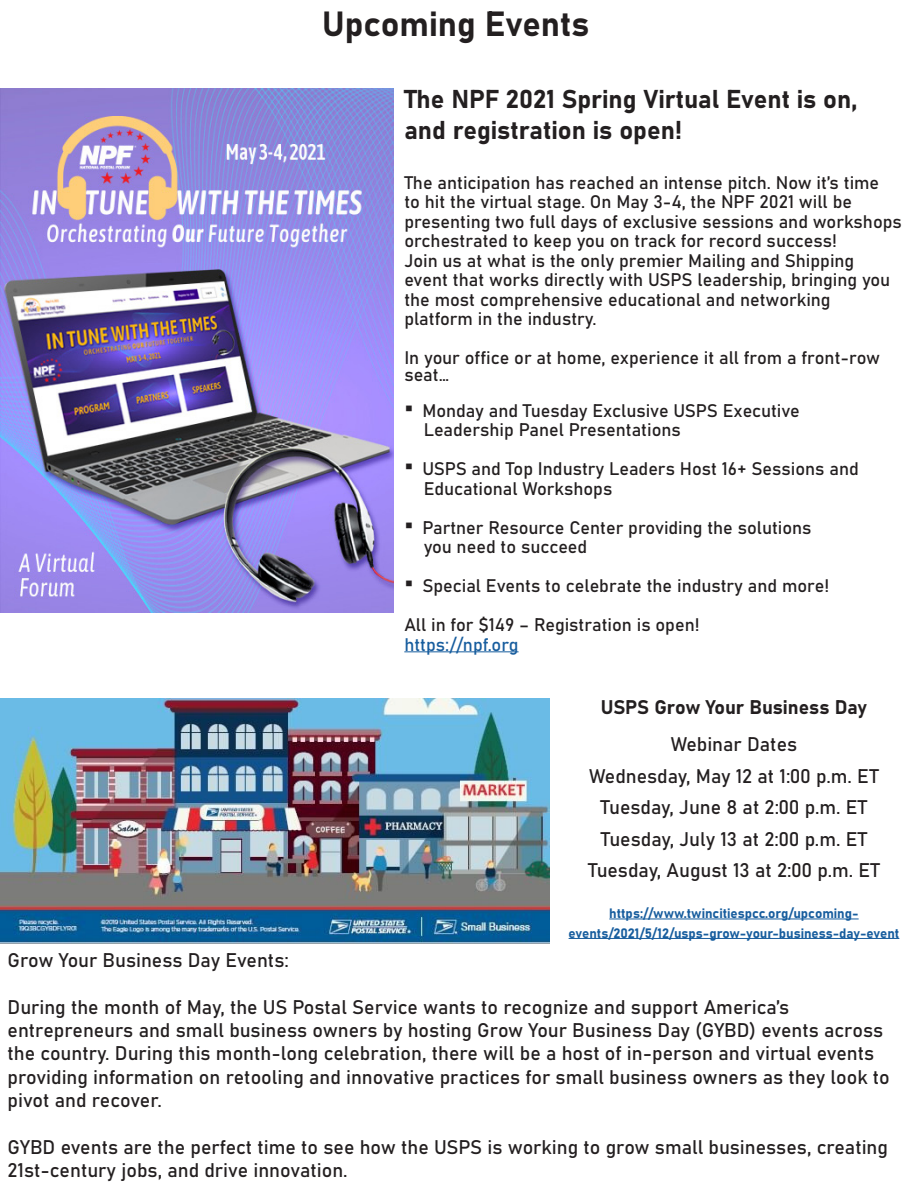
<style>
.page{position:relative;width:918px;height:1188px;background:#fff}
.page>*{position:absolute;margin:0;border:0;box-sizing:border-box;transform-origin:0 0}
.t1{font:34.5px "Bahnschrift";color:#231f20}
.t2{font:25.5px "Bahnschrift";color:#231f20}
.t3{font:19.5px/23.4px "Bahnschrift";color:#231f20}
.t4{font:18px/19.5px "Bahnschrift";color:#231f20}
.t5{font:18px "Bahnschrift";color:#175d9e}
.t6{font:13.5px/19.5px "Bahnschrift";color:#175d9e;text-align:center}
.s1{font-size:33px}
</style>
<div class="page">
<hr style="left:404px;top:652px;width:115px;height:1px;background:#175d9e">
<img style="left:0;top:88px;width:393px;height:524px">
<img style="left:0;top:698px;width:549px;height:246px">
<hr style="left:609px;top:919px;width:250px;height:1px;background:#175d9e">
<hr style="left:569px;top:938px;width:330px;height:1px;background:#175d9e">
<p class="t1" style="left:322px;top:2px;width:269px">Upcoming Events</p>
<p class="t2" style="left:404px;top:83px;width:454px">The NPF 2021 Spring Virtual Event is on,</p>
<p class="t2" style="left:404px;top:114px;width:279px">and registration is open!</p>
<p class="t4" style="left:404px;top:173px;width:499px">The anticipation has reached an intense pitch. Now it’s time<br>to hit the virtual stage. On May 3-4, the NPF 2021 will be presenting two full days of exclusive sessions and workshops orchestrated to keep you on track for record success!</p>
<p class="t4" style="left:404px;top:251px;width:451px">Join us at what is the only premier Mailing and Shipping</p>
<p class="t4" style="left:404px;top:270px;width:487px">event that works directly with USPS leadership, bringing you the most comprehensive educational and networking</p>
<p class="t4" style="left:404px;top:309px;width:194px">platform in the industry.</p>
<p class="t4" style="left:404px;top:350px;width:477px;line-height:16.5px">In your office or at home, experience it all from a front-row seat…</p>
<p class="t4" style="left:404px;top:401px;width:397px"><span class="s1">•</span> Monday and Tuesday Exclusive USPS Executive</p>
<p class="t4" style="left:424px;top:420px;width:259px">Leadership Panel Presentations</p>
<p class="t4" style="left:404px;top:459px;width:456px"><span class="s1">•</span> USPS and Top Industry Leaders Host 16+ Sessions and</p>
<p class="t4" style="left:424px;top:479px;width:190px">Educational Workshops</p>
<p class="t4" style="left:404px;top:518px;width:409px"><span class="s1">•</span> Partner Resource Center providing the solutions</p>
<p class="t4" style="left:424px;top:537px;width:165px">you need to succeed</p>
<p class="t4" style="left:404px;top:576px;width:426px"><span class="s1">•</span> Special Events to celebrate the industry and more!</p>
<p class="t4" style="left:404px;top:615px;width:297px">All in for $149 – Registration is open!</p>
<p class="t5" style="left:404px;top:633px;width:116px">https://npf.org</p>
<p class="t3" style="left:601px;top:695px;width:268px">USPS Grow Your Business Day</p>
<p class="t3" style="left:671px;top:733px;width:128px">Webinar Dates</p>
<p class="t3" style="left:589px;top:764px;width:291px">Wednesday, May 12 at 1:00 p.m. ET</p>
<p class="t3" style="left:601px;top:796px;width:268px">Tuesday, June 8 at 2:00 p.m. ET</p>
<p class="t3" style="left:601px;top:827px;width:268px">Tuesday, July 13 at 2:00 p.m. ET</p>
<p class="t3" style="left:588px;top:859px;width:293px">Tuesday, August 13 at 2:00 p.m. ET</p>
<p class="t6" style="left:569px;top:904px;width:332px">https://www.twincitiespcc.org/upcoming&shy;events/2021/5/12/usps-grow-your-business-day-event</p>
<p class="t3" style="left:8px;top:948px;width:283px">Grow Your Business Day Events:</p>
<p class="t3" style="left:8px;top:995px;width:884px">During the month of May, the US Postal Service wants to recognize and support America’s entrepreneurs and small business owners by hosting Grow Your Business Day (GYBD) events across the country. During this month-long celebration, there will be a host of in-person and virtual events providing information on retooling and innovative practices for small business owners as they look to pivot and recover.</p>
<p class="t3" style="left:8px;top:1135px;width:882px">GYBD events are the perfect time to see how the USPS is working to grow small businesses, creating<br>21st-century jobs, and drive innovation.</p>
</div>
